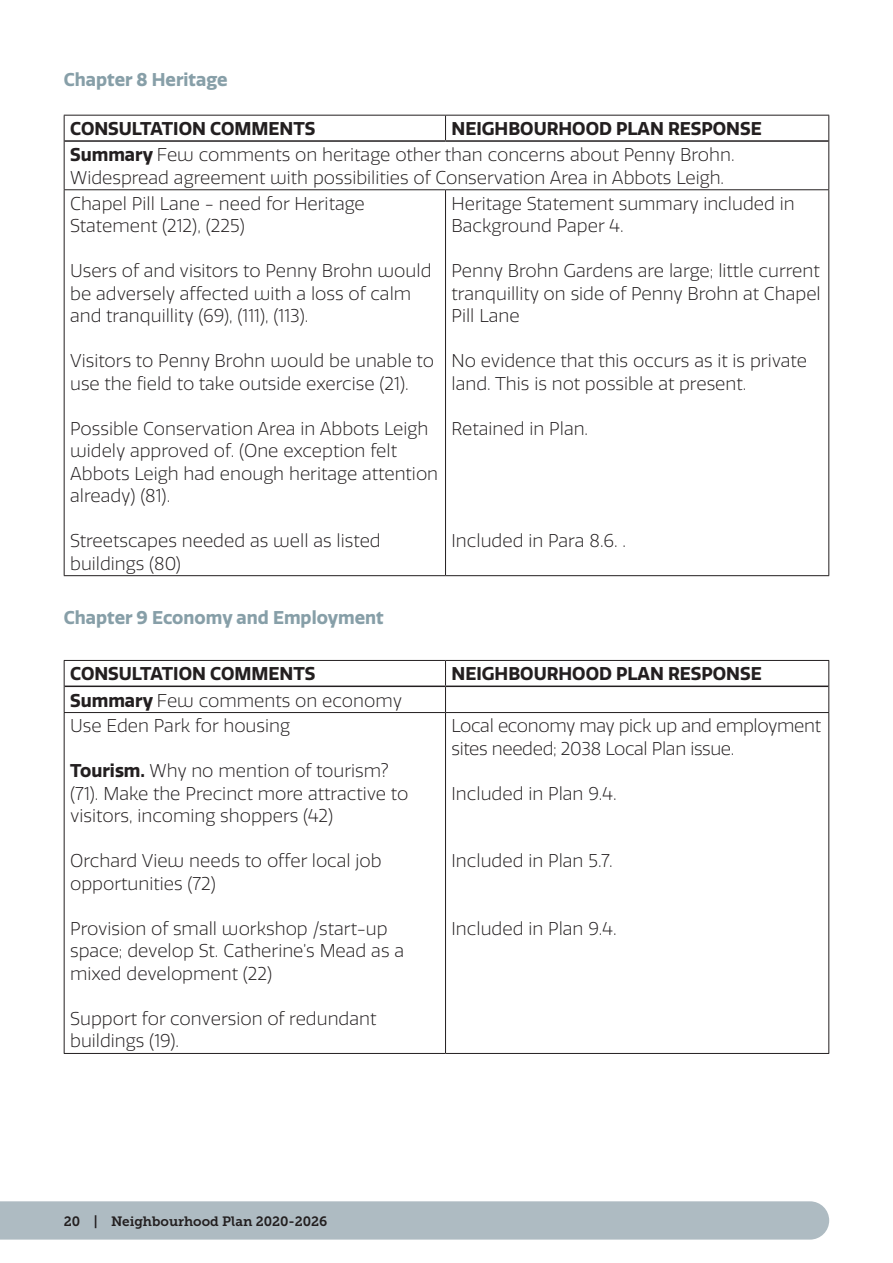
<style>
.page{position:relative;width:893px;height:1263px;background:#fff}
.page>*{position:absolute;margin:0;border:0;box-sizing:border-box;transform-origin:0 0}
.Body_1_Column__P{font:300 18px/22.5px "Quatro";color:#231f20}
.Body_1_Column__P-2{font:700 18px "Quatro";color:#231f20}
.Body_1_Column__P-3{font:300 18px/22.5px "Quatro";letter-spacing:-.02em;color:#231f20}
.t1{font:700 18px "Quatro";color:#879fa8}
.t2{font:13.5px "Museo Slab 700";color:#231f20}
.s1{font-weight:700}
</style>
<div class="page">
<hr style="left:64px;top:115px;width:381px;height:1px;background:#231f20">
<svg style="left:64px;top:116px;width:1px;height:25px"></svg>
<hr style="left:446px;top:115px;width:383px;height:1px;background:#231f20">
<svg style="left:445px;top:116px;width:1px;height:24px"></svg>
<svg style="left:828px;top:116px;width:1px;height:25px"></svg>
<hr style="left:64px;top:141px;width:1px;height:48px;background:#231f20">
<hr style="left:828px;top:141px;width:1px;height:48px;background:#231f20">
<hr style="left:64px;top:189px;width:381px;height:1px;background:#231f20">
<hr style="left:64px;top:190px;width:1px;height:385px;background:#231f20">
<hr style="left:446px;top:189px;width:383px;height:1px;background:#231f20">
<hr style="left:445px;top:190px;width:1px;height:385px;background:#231f20">
<hr style="left:828px;top:190px;width:1px;height:385px;background:#231f20">
<hr style="left:64px;top:575px;width:381px;height:1px;background:#231f20">
<hr style="left:446px;top:575px;width:383px;height:1px;background:#231f20">
<hr style="left:65px;top:140px;width:380px;height:2px;background:#231f20">
<hr style="left:446px;top:140px;width:382px;height:2px;background:#231f20">
<hr style="left:64px;top:660px;width:381px;height:1px;background:#231f20">
<hr style="left:446px;top:660px;width:383px;height:1px;background:#231f20">
<svg style="left:64px;top:661px;width:1px;height:51px"></svg>
<svg style="left:445px;top:661px;width:1px;height:51px"></svg>
<svg style="left:828px;top:661px;width:1px;height:51px"></svg>
<hr style="left:64px;top:712px;width:381px;height:1px;background:#231f20">
<hr style="left:64px;top:713px;width:1px;height:340px;background:#231f20">
<hr style="left:446px;top:712px;width:383px;height:1px;background:#231f20">
<hr style="left:445px;top:713px;width:1px;height:340px;background:#231f20">
<hr style="left:828px;top:713px;width:1px;height:340px;background:#231f20">
<hr style="left:64px;top:1053px;width:381px;height:1px;background:#231f20">
<hr style="left:446px;top:1053px;width:383px;height:1px;background:#231f20">
<hr style="left:65px;top:685px;width:380px;height:2px;background:#231f20">
<hr style="left:446px;top:685px;width:382px;height:2px;background:#231f20">
<div style="left:0;top:1201px;width:829px;height:38px;background:#aebbc2"></div>
<h2 class="t1" style="left:64px;top:69px;width:165px">Chapter 8 Heritage</h2>
<p class="Body_1_Column__P-2" style="left:70px;top:118px;width:247px">CONSULTATION COMMENTS</p>
<p class="Body_1_Column__P-2" style="left:452px;top:118px;width:312px">NEIGHBOURHOOD PLAN RESPONSE</p>
<p class="Body_1_Column__P" style="left:70px;top:144px;width:666px"><span class="s1">Summary</span> Few comments on heritage other than concerns about Penny Brohn.<br>Widespread agreement with possibilities of Conservation Area in Abbots Leigh.</p>
<p class="Body_1_Column__P" style="left:70px;top:192px;width:296px">Chapel Pill Lane - need for Heritage<br>Statement (212), (225)</p>
<p class="Body_1_Column__P" style="left:70px;top:260px;width:363px">Users of and visitors to Penny Brohn would be adversely affected with a loss of calm and tranquillity (69), (111), (113).</p>
<p class="Body_1_Column__P" style="left:70px;top:350px;width:365px">Visitors to Penny Brohn would be unable to use the field to take outside exercise (21).</p>
<p class="Body_1_Column__P" style="left:70px;top:417px;width:370px">Possible Conservation Area in Abbots Leigh widely approved of. (One exception felt Abbots Leigh had enough heritage attention already) (81).</p>
<p class="Body_1_Column__P" style="left:70px;top:530px;width:312px">Streetscapes needed as well as listed buildings (80)</p>
<p class="Body_1_Column__P" style="left:452px;top:192px;width:345px">Heritage Statement summary included in<br>Background Paper 4.</p>
<p class="Body_1_Column__P" style="left:452px;top:260px;width:371px;text-align:justify">Penny Brohn Gardens are large; little current tranquillity on side of Penny Brohn at Chapel Pill Lane</p>
<p class="Body_1_Column__P" style="left:452px;top:350px;width:357px">No evidence that this occurs as it is private land. This is not possible at present.</p>
<p class="Body_1_Column__P" style="left:452px;top:417px;width:138px">Retained in Plan.</p>
<p class="Body_1_Column__P" style="left:452px;top:530px;width:176px">Included in Para 8.6. .</p>
<h2 class="t1" style="left:64px;top:607px;width:321px">Chapter 9 Economy and Employment</h2>
<p class="Body_1_Column__P-2" style="left:70px;top:663px;width:247px">CONSULTATION COMMENTS</p>
<p class="Body_1_Column__P-2" style="left:452px;top:663px;width:312px">NEIGHBOURHOOD PLAN RESPONSE</p>
<p class="Body_1_Column__P" style="left:70px;top:689px;width:334px"><span class="s1">Summary</span> Few comments on economy</p>
<p class="Body_1_Column__P" style="left:70px;top:715px;width:221px">Use Eden Park for housing</p>
<p class="Body_1_Column__P" style="left:70px;top:760px;width:340px"><span class="s1">Tourism.</span> Why no mention of tourism? (71). Make the Precinct more attractive to visitors, incoming shoppers (42)</p>
<p class="Body_1_Column__P" style="left:70px;top:850px;width:313px">Orchard View needs to offer local job opportunities (72)</p>
<p class="Body_1_Column__P" style="left:70px;top:918px;width:335px">Provision of small workshop /start-up space; develop St. Catherine’s Mead as a mixed development (22)</p>
<p class="Body_1_Column__P" style="left:70px;top:1008px;width:308px">Support for conversion of redundant buildings (19).</p>
<p class="Body_1_Column__P-3" style="left:452px;top:715px;width:371px">Local economy may pick up and employment sites needed; 2038 Local Plan issue.</p>
<p class="Body_1_Column__P" style="left:452px;top:783px;width:167px">Included in Plan 9.4.</p>
<p class="Body_1_Column__P" style="left:452px;top:850px;width:163px">Included in Plan 5.7.</p>
<p class="Body_1_Column__P" style="left:452px;top:918px;width:167px">Included in Plan 9.4.</p>
<p class="t2" style="left:64px;top:1213px;width:265px">20 | Neighbourhood Plan 2020-2026</p>
</div>
